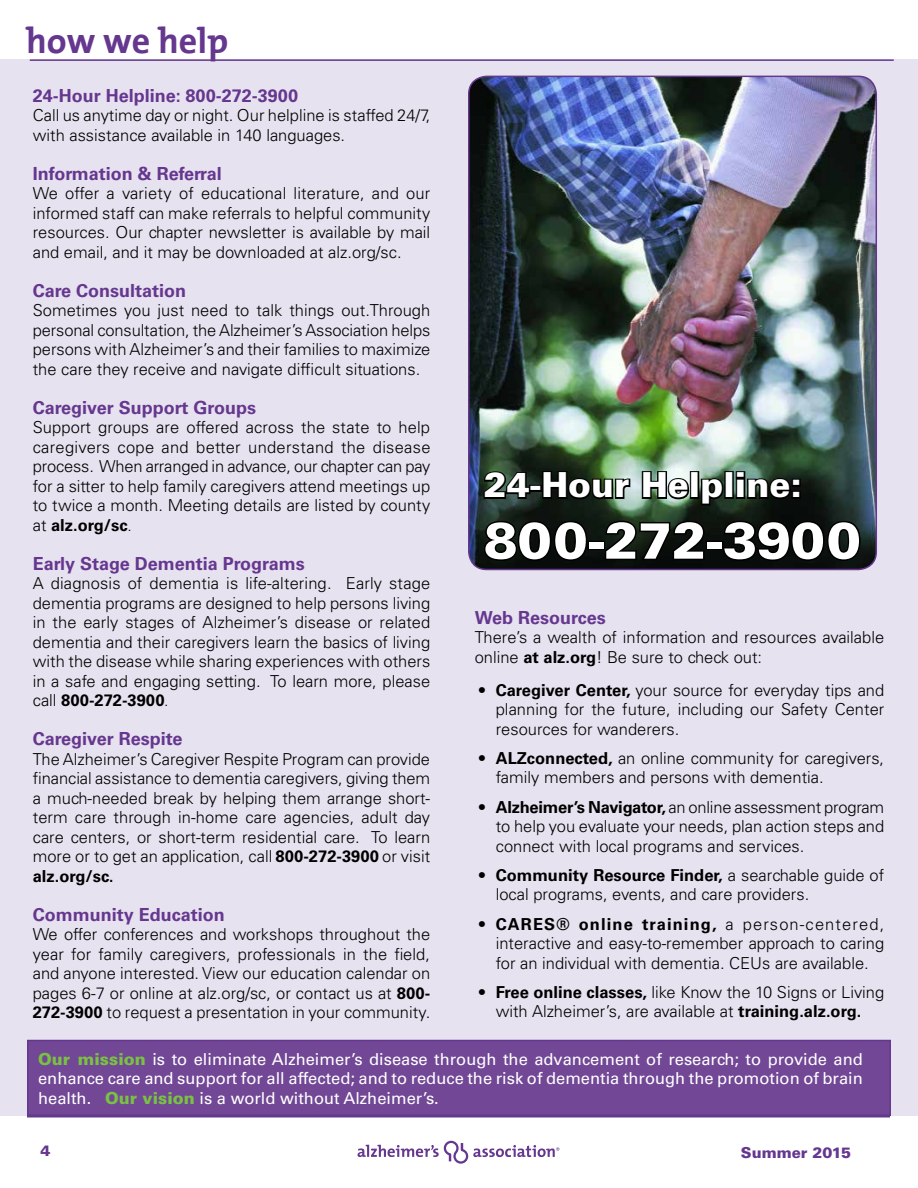
<style>
.page{position:relative;width:918px;height:1188px;background:#fff}
.page>*{position:absolute;margin:0;border:0;box-sizing:border-box;transform-origin:0 0}
.t1{font:900 51px "Univers LT Std";color:#fff}
.t2{font:36px "alzheimer'sassociation";color:#65378f}
.t3{font:900 34.5px "Univers LT Std";color:#fff}
.t4{font:700 18px "Univers LT Std";color:#65378f}
.t5{font:300 16.5px/19.5px "Univers LT Std";color:#000;text-align:justify}
.t6{font:16.5px/19.5px "Univers LT Std";color:#fff;text-align:justify}
.t7{font:900 15px "Univers LT Std";color:#65378f}
.s1{font-weight:700}
.s2{font-stretch:condensed}
.s3{font-weight:700;font-stretch:condensed}
.s4{font-weight:900;color:#7ac143}
</style>
<div class="page">
<hr style="left:27px;top:1116px;width:863px;height:2px;background:#65378f">
<svg style="left:358px;top:1141px;width:201px;height:23px"></svg>
<div style="left:0;top:59px;width:918px;height:1057px;background:#e7e2ef"></div>
<hr style="left:30px;top:59px;width:864px;height:2px;background:#65378f">
<div style="left:27px;top:1040px;width:864px;height:76px;background:#714796;border:2px solid #65378f"></div>
<img style="left:469px;top:76px;width:407px;height:493px">
<div style="left:468px;top:76px;width:409px;height:494px;border:2px solid #65378f;border-radius:18px"></div>
<svg style="left:481px;top:470px;width:51px;height:30px;background:#1c2c22"></svg>
<div style="left:529px;top:485px;width:13px;height:7px;border:3px solid #000"></div>
<svg style="left:541px;top:470px;width:91px;height:31px;background:#293629"></svg>
<svg style="left:640px;top:470px;width:51px;height:31px;background:#687570"></svg>
<div style="left:690px;top:471px;width:9px;height:28px;border:3px solid #000"></div>
<svg style="left:699px;top:477px;width:26px;height:30px"></svg>
<div style="left:724px;top:471px;width:10px;height:28px;border:3px solid #000"></div>
<svg style="left:734px;top:470px;width:68px;height:31px;background:#1c2a21"></svg>
<svg style="left:482px;top:519px;width:107px;height:43px;background:#090e0b"></svg>
<div style="left:587px;top:541px;width:18px;height:9px;border:3px solid #000"></div>
<svg style="left:603px;top:519px;width:103px;height:43px;background:#0b120c"></svg>
<div style="left:706px;top:541px;width:17px;height:9px;border:3px solid #000"></div>
<svg style="left:721px;top:519px;width:141px;height:44px;background:#080c0a"></svg>
<img style="left:866px;top:1039px;width:25px;height:79px">
<h2 class="t2" style="left:26px;top:11px;width:204px">how we help</h2>
<p class="t4" style="left:33px;top:85px;width:267px">24-Hour Helpline: 800-272-3900</p>
<p class="t5" style="left:33px;top:106px;width:399px">Call us anytime day or night. Our helpline is staffed 24/7, with assistance available in 140 languages.</p>
<p class="t4" style="left:33px;top:163px;width:191px">Information &amp; Referral</p>
<p class="t5" style="left:33px;top:184px;width:399px">We offer a variety of educational literature, and our informed staff can make referrals to helpful community resources. Our chapter newsletter is available by mail and email, and it may be downloaded at alz.org/sc.</p>
<p class="t4" style="left:33px;top:280px;width:155px">Care Consultation</p>
<p class="t5" style="left:33px;top:301px;width:399px">Sometimes you just need to talk things out.Through personal consultation, the Alzheimer’s Association helps persons with Alzheimer’s and their families to maximize the care they receive and navigate difficult situations.</p>
<p class="t4" style="left:33px;top:397px;width:225px">Caregiver Support Groups</p>
<p class="t5" style="left:33px;top:418px;width:399px">Support groups are offered across the state to help caregivers cope and better understand the disease process. When arranged in advance, our chapter can pay for a sitter to help family caregivers attend meetings up to twice a month. Meeting details are listed by county at <span class="s1">alz.org/sc</span><span class="s2">.</span></p>
<p class="t4" style="left:33px;top:553px;width:274px">Early Stage Dementia Programs</p>
<p class="t5" style="left:33px;top:574px;width:399px">A diagnosis of dementia is life-altering. Early stage dementia programs are designed to help persons living in the early stages of Alzheimer’s disease or related dementia and their caregivers learn the basics of living with the disease while sharing experiences with others in a safe and engaging setting. To learn more, please call <span class="s1">800-272-3900</span><span class="s2">.</span></p>
<p class="t4" style="left:33px;top:728px;width:151px">Caregiver Respite</p>
<p class="t5" style="left:33px;top:749px;width:399px">The Alzheimer’s Caregiver Respite Program can provide financial assistance to dementia caregivers, giving them a much-needed break by helping them arrange short&shy;term care through in-home care agencies, adult day care centers, or short-term residential care. To learn more or to get an application, call <span class="s1">800-272-3900</span> or visit <span class="s1">alz.org/sc</span><span class="s3">.</span></p>
<p class="t4" style="left:33px;top:904px;width:194px">Community Education</p>
<p class="t5" style="left:33px;top:925px;width:399px">We offer conferences and workshops throughout the year for family caregivers, professionals in the field, and anyone interested. View our education calendar on pages 6-7 or online at alz.org/sc, or contact us at <span class="s1">800- 272-3900</span> to request a presentation in your community.</p>
<h3 class="t3" style="left:484px;top:463px;width:320px">24-Hour Helpline:</h3>
<h1 class="t1" style="left:484px;top:508px;width:379px">800-272-3900</h1>
<p class="t4" style="left:475px;top:607px;width:132px">Web Resources</p>
<p class="t5" style="left:475px;top:628px;width:411px">There’s a wealth of information and resources available online <span class="s1">at alz.org</span>! Be sure to check out:</p>
<p class="t5" style="left:496px;top:680px;width:390px;text-indent:-16px"><span class="s1">• Caregiver Center,</span> your source for everyday tips and planning for the future, including our Safety Center resources for wanderers.</p>
<p class="t5" style="left:496px;top:748px;width:390px;text-indent:-16px"><span class="s1">• ALZconnected,</span> an online community for caregivers, family members and persons with dementia.</p>
<p class="t5" style="left:496px;top:797px;width:390px;text-indent:-16px"><span class="s1">• Alzheimer’s Navigator,</span> an online assessment program to help you evaluate your needs, plan action steps and connect with local programs and services.</p>
<p class="t5" style="left:496px;top:865px;width:390px;text-indent:-16px"><span class="s1">• Community Resource Finder,</span> a searchable guide of local programs, events, and care providers.</p>
<p class="t5" style="left:496px;top:914px;width:390px;text-indent:-16px"><span class="s1">• CARES® online training,</span> a person-centered, interactive and easy-to-remember approach to caring for an individual with dementia. CEUs are available.</p>
<p class="t5" style="left:479px;top:982px;width:407px;text-align:center"><span class="s1">• Free online classes,</span> like Know the 10 Signs or Living with Alzheimer’s, are available at <span class="s1">training.alz.org.</span></p>
<p class="t6" style="left:38px;top:1049px;width:826px"><span class="s4">Our mission</span> is to eliminate Alzheimer’s disease through the advancement of research; to provide and enhance care and support for all affected; and to reduce the risk of dementia through the promotion of brain health. <span class="s4">Our vision</span> is a world without Alzheimer’s.</p>
<p class="t7" style="left:40px;top:1141px;width:12px">4</p>
<p class="t7" style="left:741px;top:1144px;width:112px">Summer 2015</p>
</div>
